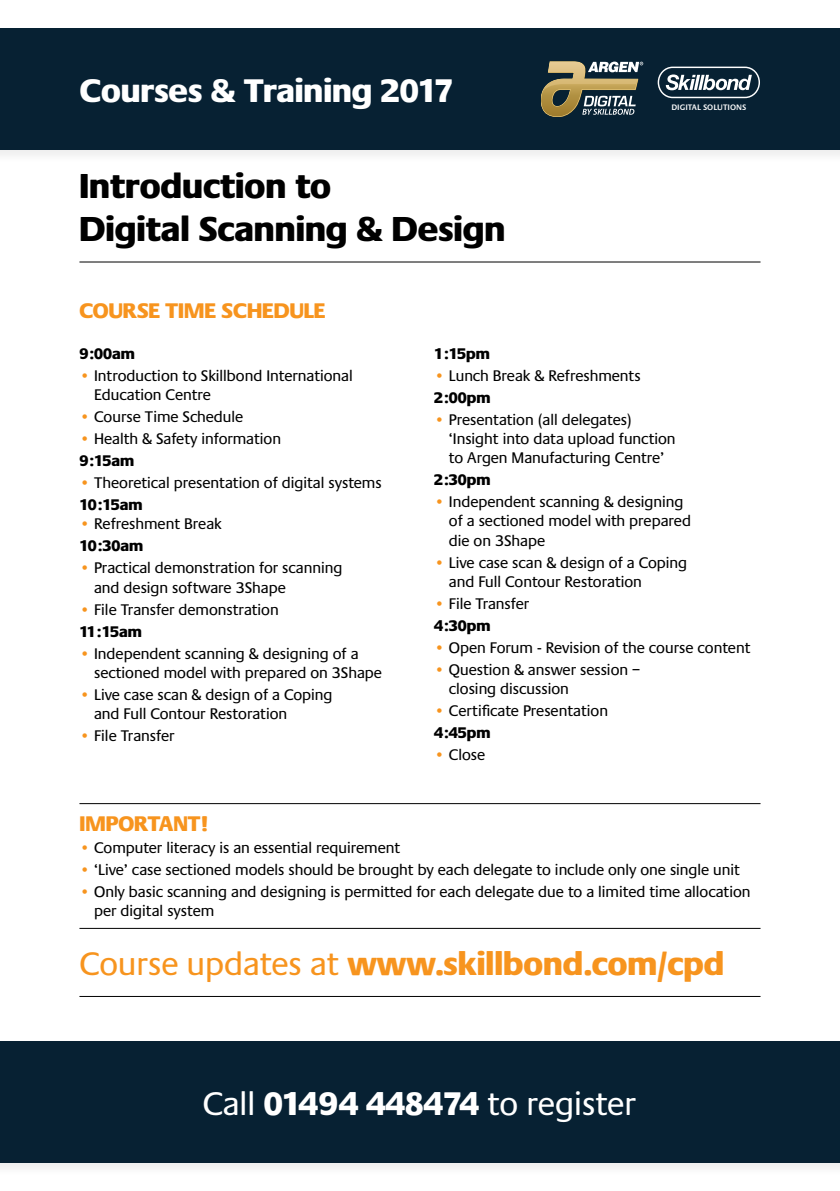
<style>
.page{position:relative;width:840px;height:1191px;background:#fff}
.page>*{position:absolute;margin:0;border:0;box-sizing:border-box;transform-origin:0 0}
.t1{font:800 36px/43.2px "Praxis";color:#000}
.t2{font:34px "Praxis";color:#fff}
.t3{font:800 34px "Praxis";color:#fff}
.t4{font:800 33.8px "Praxis";color:#f7941e}
.t5{font:800 22px "Praxis";color:#f7941e}
.t6{font:16px/19.2px "Praxis";color:#000}
.t7{font:800 16px "Praxis";color:#000}
.t8{font:600 8.2px "Praxis";color:#fff}
.s1{color:#f7941e}
.s2{font-weight:800}
.s3{font-weight:400}
</style>
<div class="page">
<div style="left:0;top:1038px;width:839px;height:138px;background:#000;opacity:.07"></div>
<div style="left:0;top:1041px;width:839px;height:121px;background:#072133"></div>
<div style="left:0;top:26px;width:839px;height:138px;background:#f9f9f9"></div>
<div style="left:0;top:28px;width:839px;height:122px;background:#072133"></div>
<hr style="left:79px;top:996px;width:681px;height:1px;background:#000">
<hr style="left:79px;top:803px;width:681px;height:1px;background:#000">
<hr style="left:79px;top:928px;width:681px;height:1px;background:#000">
<svg style="left:541px;top:62px;width:102px;height:55px"></svg>
<svg style="left:657px;top:67px;width:102px;height:31px"></svg>
<hr style="left:79px;top:261px;width:681px;height:1px;background:#000">
<h2 class="t3" style="left:80px;top:72px;width:374px">Courses &amp; Training 2017</h2>
<h1 class="t1" style="left:79px;top:165px;width:427px">Introduction to<br>Digital Scanning &amp; Design</h1>
<p class="t8" style="left:671px;top:102px;width:76px">DIGITAL SOLUTIONS</p>
<h3 class="t5" style="left:79px;top:298px;width:247px">COURSE TIME SCHEDULE</h3>
<p class="t7" style="left:79px;top:344px;width:57px">9:00am</p>
<p class="t6" style="left:94px;top:366px;width:260px;text-indent:-15px"><span class="s1">•</span> Introduction to Skillbond International<br>Education Centre</p>
<p class="t6" style="left:79px;top:407px;width:165px"><span class="s1">•</span> Course Time Schedule</p>
<p class="t6" style="left:79px;top:428px;width:203px;line-height:22px"><span class="s1">•</span> Health &amp; Safety information<br><span class="s2">9:15am</span></p>
<p class="t6" style="left:79px;top:472px;width:303px;line-height:22px"><span class="s1">•</span> Theoretical presentation of digital systems<br><span class="s2">10:15am</span></p>
<p class="t6" style="left:79px;top:513px;width:144px;line-height:22px"><span class="s1">•</span> Refreshment Break<br><span class="s2">10:30am</span></p>
<p class="t6" style="left:94px;top:559px;width:249px;text-indent:-15px"><span class="s1">•</span> Practical demonstration for scanning and design software 3Shape</p>
<p class="t6" style="left:79px;top:598px;width:201px;line-height:22px"><span class="s1">•</span> File Transfer demonstration<br><span class="s2">11:15am</span></p>
<p class="t6" style="left:94px;top:644px;width:289px;text-indent:-15px"><span class="s1">•</span> Independent scanning &amp; designing of a sectioned model with prepared on 3Shape</p>
<p class="t6" style="left:94px;top:685px;width:240px;text-indent:-15px"><span class="s1">•</span> Live case scan &amp; design of a Coping and Full Contour Restoration</p>
<p class="t6" style="left:79px;top:726px;width:96px"><span class="s1">•</span> File Transfer</p>
<p class="t7" style="left:434px;top:344px;width:57px">1:15pm</p>
<p class="t6" style="left:434px;top:365px;width:208px;line-height:22px"><span class="s1">•</span> Lunch Break &amp; Refreshments<br><span class="s2">2:00pm</span></p>
<p class="t6" style="left:448px;top:410px;width:228px;text-indent:-15px"><span class="s1">•</span> Presentation (all delegates) ‘Insight into data upload function to Argen Manufacturing Centre’</p>
<p class="t7" style="left:434px;top:471px;width:58px">2:30pm</p>
<p class="t6" style="left:448px;top:492px;width:243px;text-indent:-15px"><span class="s1">•</span> Independent scanning &amp; designing of a sectioned model with prepared die on 3Shape</p>
<p class="t6" style="left:448px;top:553px;width:240px;text-indent:-15px"><span class="s1">•</span> Live case scan &amp; design of a Coping and Full Contour Restoration</p>
<p class="t6" style="left:434px;top:593px;width:96px;line-height:22px"><span class="s1">•</span> File Transfer<br><span class="s2">4:30pm</span></p>
<p class="t6" style="left:434px;top:638px;width:317px"><span class="s1">•</span> Open Forum - Revision of the course content</p>
<p class="t6" style="left:448px;top:660px;width:193px;text-indent:-15px"><span class="s1">•</span> Question &amp; answer session – closing discussion</p>
<p class="t6" style="left:434px;top:700px;width:175px;line-height:22px"><span class="s1">•</span> Certificate Presentation<br><span class="s2">4:45pm</span></p>
<p class="t6" style="left:434px;top:746px;width:52px"><span class="s1">•</span> Close</p>
<h3 class="t5" style="left:79px;top:811px;width:130px">IMPORTANT!</h3>
<p class="t6" style="left:79px;top:838px;width:322px"><span class="s1">•</span> Computer literacy is an essential requirement</p>
<p class="t6" style="left:79px;top:860px;width:661px"><span class="s1">•</span> ‘Live’ case sectioned models should be brought by each delegate to include only one single unit</p>
<p class="t6" style="left:94px;top:882px;width:657px;text-indent:-15px"><span class="s1">•</span> Only basic scanning and designing is permitted for each delegate due to a limited time allocation per digital system</p>
<h3 class="t4" style="left:79px;top:944px;width:645px"><span class="s3">Course updates at</span> www.skillbond.com/cpd</h3>
<h2 class="t2" style="left:203px;top:1085px;width:434px">Call <span class="s2">01494 448474</span> to register</h2>
</div>
